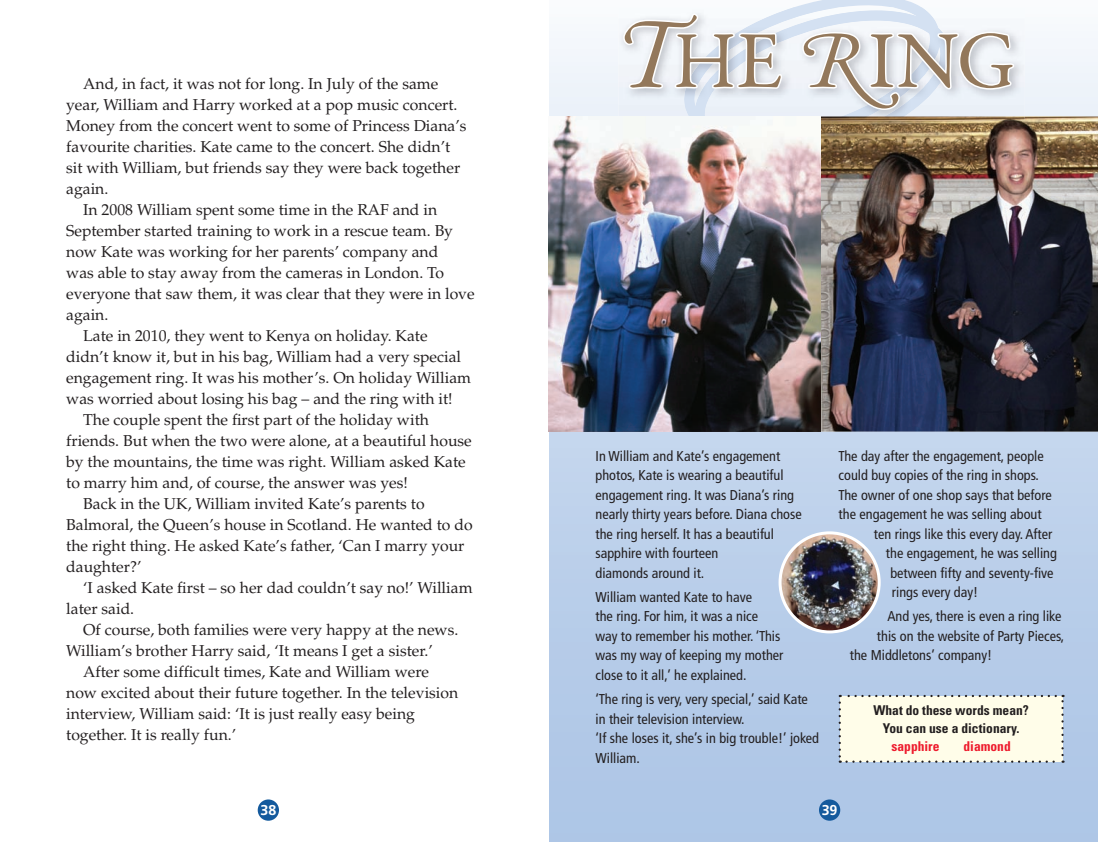
<style>
.page{position:relative;width:1098px;height:842px;background:#fff}
.page>*{position:absolute;margin:0;border:0;box-sizing:border-box;transform-origin:0 0}
.t1{font:81px "Garamond Premr Pro";color:#93785b;scale:.95 1}
.t2{font:15.75px "Palatino";color:#231f20}
.t3{font:condensed 14.25px/19.5px "Frutiger";color:#231f20}
.t4{font:700 14.25px "Frutiger";color:#fff}
.t5{font:700 condensed 13.5px/18px "Univers";color:#231f20;text-align:center}
.t6{font:700 condensed 13.5px "Univers";color:#ee1b2d}
.s1{font-style:italic;font-size:100.5px}
.s2{font-style:italic}
</style>
<div class="page">
<div style="left:257px;top:799px;width:22px;height:22px;background:#145a9d;border-radius:50%"></div>
<svg style="left:549px;top:38px;width:548px;height:804px;background:#bacfea"></svg>
<img style="left:549px;top:117px;width:548px;height:315px">
<div style="left:818px;top:799px;width:22px;height:22px;background:#145a9d;border-radius:50%"></div>
<img style="left:618px;top:30px;width:406px;height:90px">
<img style="left:1015px;top:117px;width:9px;height:3px">
<svg style="left:621px;top:0;width:394px;height:143px"></svg>
<div style="left:838px;top:695px;width:225px;height:68px;background:#fffde9"></div>
<img style="left:779px;top:533px;width:99px;height:99px;border-radius:50px">
<div style="left:778px;top:531px;width:102px;height:102px;border:3px solid #fff;border-radius:50%"></div>
<p class="t2" style="left:83px;top:74px;width:356px">And, in fact, it was not for long. In July of the same</p>
<p class="t2" style="left:66px;top:95px;width:392px">year, William and Harry worked at a pop music concert.</p>
<p class="t2" style="left:66px;top:116px;width:402px">Money from the concert went to some of Princess Diana’s</p>
<p class="t2" style="left:66px;top:137px;width:385px">favourite charities. Kate came to the concert. She didn’t</p>
<p class="t2" style="left:66px;top:158px;width:395px">sit with William, but friends say they were back together</p>
<p class="t2" style="left:66px;top:179px;width:44px">again.</p>
<p class="t2" style="left:83px;top:200px;width:355px">In 2008 William spent some time in the RAF and in</p>
<p class="t2" style="left:66px;top:221px;width:388px">September started training to work in a rescue team. By</p>
<p class="t2" style="left:66px;top:242px;width:373px">now Kate was working for her parents’ company and</p>
<p class="t2" style="left:66px;top:263px;width:379px">was able to stay away from the cameras in London. To</p>
<p class="t2" style="left:66px;top:284px;width:410px">everyone that saw them, it was clear that they were in love</p>
<p class="t2" style="left:66px;top:305px;width:44px">again.</p>
<p class="t2" style="left:83px;top:326px;width:346px">Late in 2010, they went to Kenya on holiday. Kate</p>
<p class="t2" style="left:66px;top:347px;width:396px">didn’t know it, but in his bag, William had a very special</p>
<p class="t2" style="left:66px;top:368px;width:406px">engagement ring. It was his mother’s. On holiday William</p>
<p class="t2" style="left:66px;top:389px;width:388px">was worried about losing his bag – and the ring with it!</p>
<p class="t2" style="left:83px;top:410px;width:347px">The couple spent the first part of the holiday with</p>
<p class="t2" style="left:66px;top:431px;width:407px">friends. But when the two were alone, at a beautiful house</p>
<p class="t2" style="left:66px;top:452px;width:401px">by the mountains, the time was right. William asked Kate</p>
<p class="t2" style="left:66px;top:473px;width:343px">to marry him and, of course, the answer was yes!</p>
<p class="t2" style="left:83px;top:494px;width:343px">Back in the UK, William invited Kate’s parents to</p>
<p class="t2" style="left:66px;top:515px;width:408px">Balmoral, the Queen’s house in Scotland. He wanted to do</p>
<p class="t2" style="left:66px;top:536px;width:399px">the right thing. He asked Kate’s father, ‘Can I marry your</p>
<p class="t2" style="left:66px;top:557px;width:77px">daughter?’</p>
<p class="t2" style="left:83px;top:578px;width:391px">‘I asked Kate first – so her dad couldn’t say no!’ William</p>
<p class="t2" style="left:66px;top:599px;width:69px">later said.</p>
<p class="t2" style="left:83px;top:620px;width:376px">Of course, both families were very happy at the news.</p>
<p class="t2" style="left:66px;top:641px;width:368px">William’s brother Harry said, ‘It means I get a sister.’</p>
<p class="t2" style="left:83px;top:662px;width:347px">After some difficult times, Kate and William were</p>
<p class="t2" style="left:66px;top:683px;width:393px">now excited about their future together. In the television</p>
<p class="t2" style="left:66px;top:704px;width:350px">interview, William said: ‘It is just really easy being</p>
<p class="t2" style="left:66px;top:725px;width:171px">together. It is really fun.’</p>
<p class="t4" style="left:260px;top:801px;width:17px">38</p>
<h1 class="t1" style="left:614px;top:12px;width:423px"><span class="s1">T</span>HE <span class="s2">R</span>ING</h1>
<p class="t3" style="left:595px;top:446px;width:207px">In William and Kate’s engagement photos, Kate is wearing a beautiful engagement ring. It was Diana’s ring nearly thirty years before. Diana chose the ring herself. It has a beautiful sapphire with fourteen<br>diamonds around it.</p>
<p class="t3" style="left:595px;top:587px;width:189px">William wanted Kate to have<br>the ring. For him, it was a nice way to remember his mother. ‘This was my way of keeping my mother close to it all,’ he explained.</p>
<p class="t3" style="left:595px;top:690px;width:225px">‘The ring is very, very special,’ said Kate in their television interview.<br>‘If she loses it, she’s in big trouble!’ joked<br>William.</p>
<p class="t3" style="left:838px;top:446px;width:206px">The day after the engagement, people</p>
<p class="t3" style="left:838px;top:465px;width:202px">could buy copies of the ring in shops.</p>
<p class="t3" style="left:838px;top:485px;width:215px">The owner of one shop says that before</p>
<p class="t3" style="left:838px;top:504px;width:204px">the engagement he was selling about</p>
<p class="t3" style="left:873px;top:524px;width:180px">ten rings like this every day. After</p>
<p class="t3" style="left:885px;top:543px;width:172px">the engagement, he was selling</p>
<p class="t3" style="left:890px;top:563px;width:164px">between fifty and seventy-five</p>
<p class="t3" style="left:891px;top:582px;width:88px">rings every day!</p>
<p class="t3" style="left:887px;top:607px;width:175px">And yes, there is even a ring like</p>
<p class="t3" style="left:876px;top:626px;width:189px">this on the website of Party Pieces,</p>
<p class="t3" style="left:849px;top:646px;width:144px">the Middletons’ company!</p>
<p class="t5" style="left:873px;top:701px;width:157px">What do these words mean?<br>You can use a dictionary.</p>
<p class="t6" style="left:891px;top:738px;width:49px">sapphire</p>
<p class="t6" style="left:963px;top:738px;width:49px">diamond</p>
<p class="t4" style="left:821px;top:801px;width:17px">39</p>
</div>
